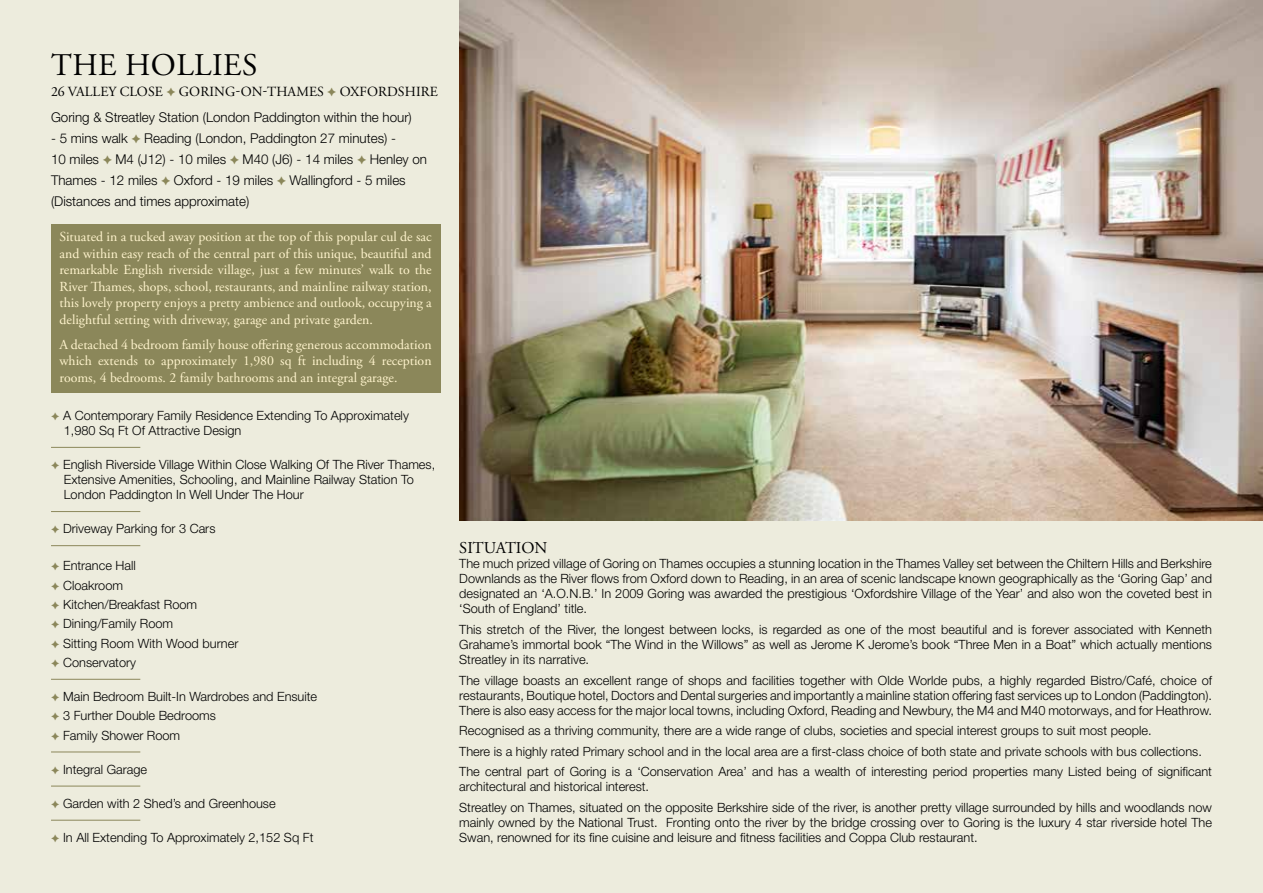
<style>
.page{position:relative;width:1263px;height:893px;background:#edecdd}
.page>*{position:absolute;margin:0;border:0;box-sizing:border-box;transform-origin:0 0}
.t1{font:31.5px "Adobe Garamond Pro";letter-spacing:.015em;color:#000}
.t2{font:16.5px "Adobe Garamond Pro";color:#000}
.t3{font:13.95px "Adobe Garamond Pro";letter-spacing:.005em;color:#000}
.t4{font:13.8px/16.5px "Adobe Garamond Pro";color:#fff4cd;text-align:justify}
.t5{font:300 13.5px/21px "Helvetica Neue LT Std";color:#000}
.t6{font:300 12.75px/15px "Helvetica Neue LT Std";color:#000}
.s1{color:#8b875a}
</style>
<div class="page">
<img style="left:459px;top:0;width:804px;height:520px">
<div style="left:51px;top:224px;width:389px;height:169px;background:#8b875a"></div>
<hr style="left:51px;top:447px;width:89px;height:1px;background:#8b875a">
<hr style="left:51px;top:511px;width:89px;height:1px;background:#8b875a">
<hr style="left:51px;top:545px;width:89px;height:1px;background:#8b875a">
<hr style="left:51px;top:679px;width:89px;height:1px;background:#8b875a">
<hr style="left:51px;top:752px;width:89px;height:1px;background:#8b875a">
<hr style="left:51px;top:786px;width:89px;height:1px;background:#8b875a">
<hr style="left:51px;top:820px;width:89px;height:1px;background:#8b875a">
<h1 class="t1" style="left:51px;top:46px;width:208px">THE HOLLIES</h1>
<p class="t3" style="left:51px;top:84px;width:388px">26 VALLEY CLOSE GORING-ON-THAMES OXFORDSHIRE</p>
<p class="t5" style="left:51px;top:106px;width:362px">Goring &amp; Streatley Station (London Paddington within the hour)</p>
<p class="t5" style="left:51px;top:127px;width:378px">- 5 mins walk Reading (London, Paddington 27 minutes) -<br>10 miles M4 (J12) - 10 miles M40 (J6) - 14 miles Henley on Thames - 12 miles Oxford - 19 miles Wallingford - 5 miles (Distances and times approximate)</p>
<p class="t4" style="left:60px;top:229px;width:374px">Situated in a tucked away position at the top of this popular cul de sac and within easy reach of the central part of this unique, beautiful and remarkable English riverside village, just a few minutes’ walk to the River Thames, shops, school, restaurants, and mainline railway station, this lovely property enjoys a pretty ambience and outlook, occupying a delightful setting with driveway, garage and private garden.</p>
<p class="t4" style="left:60px;top:337px;width:374px">A detached 4 bedroom family house offering generous accommodation which extends to approximately 1,980 sq ft including 4 reception rooms, 4 bedrooms. 2 family bathrooms and an integral garage.</p>
<p class="t6" style="left:64px;top:408px;width:347px;text-indent:-13px"><span class="s1">✦</span> A Contemporary Family Residence Extending To Approximately<br>1,980 Sq Ft Of Attractive Design</p>
<p class="t6" style="left:64px;top:457px;width:373px;text-indent:-13px"><span class="s1">✦</span> English Riverside Village Within Close Walking Of The River Thames,<br>Extensive Amenities, Schooling, and Mainline Railway Station To<br>London Paddington In Well Under The Hour</p>
<p class="t6" style="left:51px;top:521px;width:166px"><span class="s1">✦</span> Driveway Parking for 3 Cars</p>
<p class="t6" style="left:51px;top:556px;width:189px;line-height:19.4px"><span class="s1">✦</span> Entrance Hall<br><span class="s1">✦</span> Cloakroom<br><span class="s1">✦</span> Kitchen/Breakfast Room<br><span class="s1">✦</span> Dining/Family Room<br><span class="s1">✦</span> Sitting Room With Wood burner <span class="s1">✦</span> Conservatory</p>
<p class="t6" style="left:51px;top:687px;width:268px;line-height:19.4px"><span class="s1">✦</span> Main Bedroom Built-In Wardrobes and Ensuite <span class="s1">✦</span> 3 Further Double Bedrooms<br><span class="s1">✦</span> Family Shower Room</p>
<p class="t6" style="left:51px;top:761px;width:98px"><span class="s1">✦</span> Integral Garage</p>
<p class="t6" style="left:51px;top:795px;width:226px"><span class="s1">✦</span> Garden with 2 Shed’s and Greenhouse</p>
<p class="t6" style="left:51px;top:830px;width:264px"><span class="s1">✦</span> In All Extending To Approximately 2,152 Sq Ft</p>
<p class="t2" style="left:459px;top:538px;width:90px">SITUATION</p>
<p class="t6" style="left:459px;top:556px;width:754px;text-align:justify">The much prized village of Goring on Thames occupies a stunning location in the Thames Valley set between the Chiltern Hills and Berkshire Downlands as the River flows from Oxford down to Reading, in an area of scenic landscape known geographically as the ‘Goring Gap’ and designated an ‘A.O.N.B.’ In 2009 Goring was awarded the prestigious ‘Oxfordshire Village of the Year’ and also won the coveted best in ‘South of England’ title.</p>
<p class="t6" style="left:459px;top:622px;width:754px;text-align:justify">This stretch of the River, the longest between locks, is regarded as one of the most beautiful and is forever associated with Kenneth Grahame’s immortal book “The Wind in the Willows” as well as Jerome K Jerome’s book “Three Men in a Boat” which actually mentions Streatley in its narrative.</p>
<p class="t6" style="left:459px;top:672px;width:754px;text-align:justify">The village boasts an excellent range of shops and facilities together with Olde Worlde pubs, a highly regarded Bistro/Café, choice of restaurants, Boutique hotel, Doctors and Dental surgeries and importantly a mainline station offering fast services up to London (Paddington).<br>There is also easy access for the major local towns, including Oxford, Reading and Newbury, the M4 and M40 motorways, and for Heathrow.</p>
<p class="t6" style="left:459px;top:720px;width:754px;line-height:20.5px">Recognised as a thriving community, there are a wide range of clubs, societies and special interest groups to suit most people.<br>There is a highly rated Primary school and in the local area are a first-class choice of both state and private schools with bus collections.<br>The central part of Goring is a ‘Conservation Area’ and has a wealth of interesting period properties many Listed being of significant</p>
<p class="t6" style="left:459px;top:776px;width:754px;line-height:20.5px">architectural and historical interest.<br>Streatley on Thames, situated on the opposite Berkshire side of the river, is another pretty village surrounded by hills and woodlands now</p>
<p class="t6" style="left:459px;top:815px;width:754px">mainly owned by the National Trust. Fronting onto the river by the bridge crossing over to Goring is the luxury 4 star riverside hotel The<br>Swan, renowned for its fine cuisine and leisure and fitness facilities and Coppa Club restaurant.</p>
</div>
